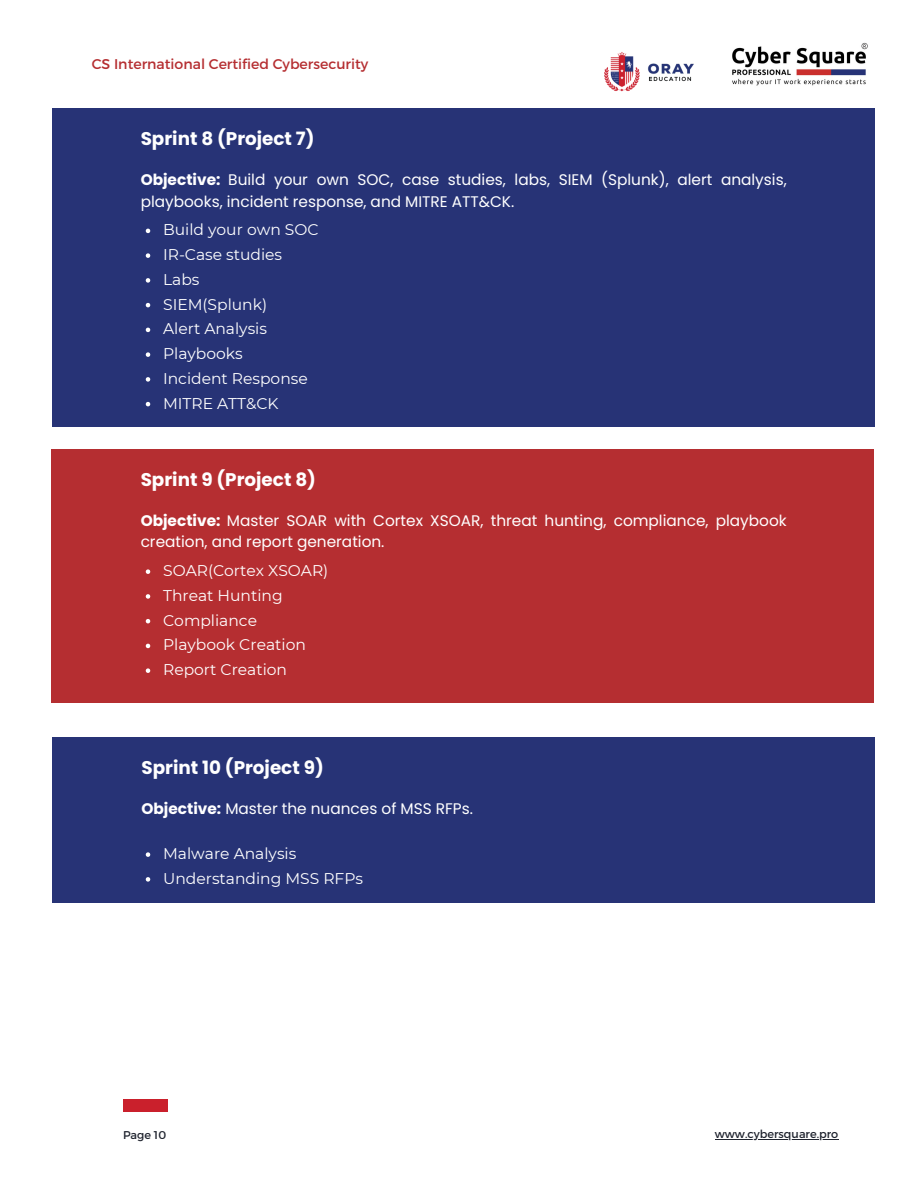
<style>
.page{position:relative;width:918px;height:1188px;background:#fff}
.page>*{position:absolute;margin:0;border:0;box-sizing:border-box;transform-origin:0 0}
.t1{font:700 18.3px "Poppins";color:#fff}
.t2{font:15.45px "Montserrat";color:#fff}
.t3{font:15.3px/21.3px "Poppins";color:#fff}
.t4{font:14.1px "Montserrat";color:#b52e31}
.t5{font:11.25px "Montserrat";color:#20242f}
.s1{font-weight:700}
</style>
<div class="page">
<div style="left:123px;top:1099px;width:44px;height:13px;background:#ca202c"></div>
<hr style="left:715px;top:1139px;width:123px;height:1px;background:#20242f">
<img style="left:604px;top:52px;width:90px;height:40px">
<img style="left:732px;top:42px;width:136px;height:44px">
<div style="left:52px;top:108px;width:822px;height:319px;background:#273376"></div>
<svg style="left:146px;top:229px;width:4px;height:4px"></svg>
<svg style="left:146px;top:253px;width:4px;height:5px"></svg>
<svg style="left:146px;top:278px;width:4px;height:5px"></svg>
<svg style="left:146px;top:303px;width:4px;height:4px"></svg>
<svg style="left:146px;top:328px;width:4px;height:4px"></svg>
<svg style="left:146px;top:352px;width:4px;height:5px"></svg>
<svg style="left:146px;top:377px;width:4px;height:5px"></svg>
<svg style="left:146px;top:402px;width:4px;height:4px"></svg>
<div style="left:52px;top:449px;width:822px;height:254px;background:#b52e31"></div>
<svg style="left:146px;top:569px;width:4px;height:5px"></svg>
<svg style="left:146px;top:594px;width:4px;height:5px"></svg>
<svg style="left:146px;top:619px;width:4px;height:4px"></svg>
<svg style="left:146px;top:644px;width:4px;height:4px"></svg>
<svg style="left:146px;top:668px;width:4px;height:5px"></svg>
<div style="left:52px;top:737px;width:823px;height:166px;background:#273376"></div>
<svg style="left:146px;top:852px;width:4px;height:5px"></svg>
<svg style="left:146px;top:877px;width:4px;height:5px"></svg>
<p class="t4" style="left:92px;top:55px;width:278px">CS International Certified Cybersecurity</p>
<h1 class="t1" style="left:141px;top:126px;width:175px">Sprint 8 (Project 7)</h1>
<h2 class="t3" style="left:141px;top:169px;width:648px"><span class="s1">Objective:</span> Build your own SOC, case studies, labs, SIEM (Splunk), alert analysis, playbooks, incident response, and MITRE ATT&amp;CK.</h2>
<h1 class="t2" style="left:163px;top:220px;width:157px">Build your own SOC</h1>
<h2 class="t2" style="left:163px;top:245px;width:121px">IR-Case studies</h2>
<p class="t2" style="left:163px;top:270px;width:38px">Labs</p>
<p class="t2" style="left:163px;top:295px;width:106px">SIEM(Splunk)</p>
<p class="t2" style="left:163px;top:319px;width:105px">Alert Analysis</p>
<p class="t2" style="left:163px;top:344px;width:81px">Playbooks</p>
<p class="t2" style="left:163px;top:369px;width:146px">Incident Response</p>
<p class="t2" style="left:163px;top:394px;width:117px">MITRE ATT&amp;CK</p>
<h1 class="t1" style="left:141px;top:466px;width:177px">Sprint 9 (Project 8)</h1>
<h2 class="t3" style="left:141px;top:510px;width:648px"><span class="s1">Objective:</span> Master SOAR with Cortex XSOAR, threat hunting, compliance, playbook creation, and report generation.</h2>
<p class="t2" style="left:163px;top:561px;width:167px">SOAR(Cortex XSOAR)</p>
<p class="t2" style="left:163px;top:586px;width:121px">Threat Hunting</p>
<p class="t2" style="left:163px;top:611px;width:95px">Compliance</p>
<p class="t2" style="left:163px;top:635px;width:144px">Playbook Creation</p>
<p class="t2" style="left:163px;top:660px;width:125px">Report Creation</p>
<p class="t1" style="left:141px;top:754px;width:184px">Sprint 10 (Project 9)</p>
<p class="t3" style="left:141px;top:798px;width:333px"><span class="s1">Objective:</span> Master the nuances of MSS RFPs.</p>
<p class="t2" style="left:163px;top:844px;width:135px">Malware Analysis</p>
<p class="t2" style="left:163px;top:869px;width:201px">Understanding MSS RFPs</p>
<p class="t5" style="left:123px;top:1127px;width:45px">Page 10</p>
<p class="t5" style="left:715px;top:1126px;width:125px">www.cybersquare.pro</p>
</div>
